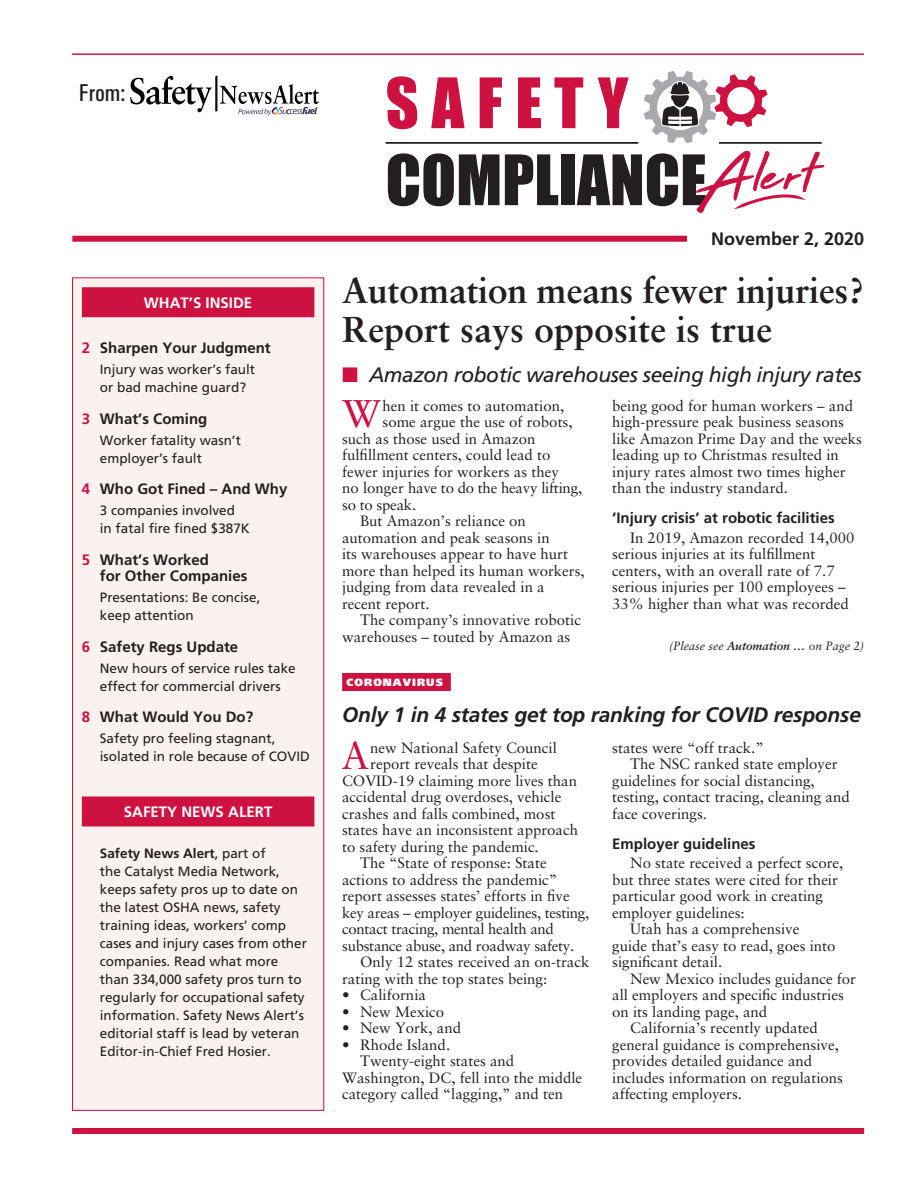
<style>
.page{position:relative;width:918px;height:1188px;background:#fff}
.page>*{position:absolute;margin:0;border:0;box-sizing:border-box;transform-origin:0 0}
.t1{font:64.2px/76.9px "Impact";color:#231f20}
._1a_Copy-drop_charac{font:38.7px "Sabon";color:#cd1141}
.Cover_Main_Headline{font:700 36px/39px "Sabon";letter-spacing:-.01em;color:#231f20}
.t2{font:24.45px "Univers Condensed";color:#231f20}
.Cover_Kicker_Headlin{font:italic 21px "Frutiger";letter-spacing:-.02em;color:#231f20}
.Minor_Headline_SCA{font:italic 700 21px "Frutiger";letter-spacing:-.01em;color:#231f20}
.t3{font:700 18px "Frutiger";color:#231f20}
._1___Copy_SCA{font:15px/16.5px "Sabon";color:#231f20}
._1a_Copy-drop_charac-2{font:15px "Sabon";color:#231f20}
._1___Copy_SCA-2{font:15px/16.5px "Sabon";letter-spacing:-.02em;color:#231f20}
.Inside_Title_SCA{font:700 15px/16.5px "Frutiger";color:#231f20}
._2___Copy_Subhead_SC{font:700 15px "Frutiger";color:#231f20}
._3___Copy_Bullets_SC{font:15px "Sabon";color:#231f20}
._9a__Sidebar_Cap_SCA{font:700 15px "Frutiger";color:#fff}
.Inside_copy_SCA{font:13.5px/18px "Frutiger";color:#231f20}
.t4{font:italic 12px "Sabon";color:#231f20}
.Story_Head_SCA{font:900 10.5px "Frutiger";letter-spacing:.1em;color:#fff}
.s1{color:#cd1141}
.s2{font-weight:700}
</style>
<div class="page">
<svg style="left:644px;top:71px;width:123px;height:72px"></svg>
<hr style="left:719px;top:142px;width:103px;height:2px;background:#231f20">
<hr style="left:386px;top:142px;width:252px;height:2px;background:#231f20">
<hr style="left:72px;top:53px;width:792px;height:2px;background:#cd1141">
<svg style="left:696px;top:150px;width:129px;height:63px"></svg>
<svg style="left:130px;top:75px;width:189px;height:41px"></svg>
<div style="left:72px;top:236px;width:657px;height:6px;background:#cd1141"></div>
<div style="left:687px;top:225px;width:177px;height:27px;background:#fff"></div>
<div style="left:342px;top:673px;width:109px;height:18px;background:#cd1141"></div>
<div style="left:72px;top:1128px;width:792px;height:6px;background:#cd1141"></div>
<div style="left:73px;top:278px;width:251px;height:832px;background:#fbf1ef"></div>
<div style="left:82px;top:287px;width:232px;height:30px;background:#cd1141"></div>
<div style="left:82px;top:796px;width:232px;height:30px;background:#cd1141"></div>
<div style="left:72px;top:278px;width:252px;height:833px;border:1px solid #cd1141"></div>
<p class="t2" style="left:79px;top:78px;width:48px">From:</p>
<p class="_9a__Sidebar_Cap_SCA" style="left:144px;top:293px;width:110px">WHAT’S INSIDE</p>
<p class="Inside_Title_SCA" style="left:82px;top:340px;width:190px"><span class="s1">2</span> Sharpen Your Judgment</p>
<p class="Inside_copy_SCA" style="left:100px;top:361px;width:157px">Injury was worker’s fault or bad machine guard?</p>
<p class="Inside_Title_SCA" style="left:82px;top:410px;width:127px"><span class="s1">3</span> What’s Coming</p>
<p class="Inside_copy_SCA" style="left:100px;top:431px;width:143px">Worker fatality wasn’t employer’s fault</p>
<p class="Inside_Title_SCA" style="left:82px;top:481px;width:207px"><span class="s1">4</span> Who Got Fined – And Why</p>
<p class="Inside_copy_SCA" style="left:100px;top:502px;width:152px">3 companies involved in fatal fire fined $387K</p>
<p class="Inside_Title_SCA" style="left:100px;top:551px;width:149px;text-indent:-18px"><span class="s1">5</span> What’s Worked<br>for Other Companies</p>
<p class="Inside_copy_SCA" style="left:100px;top:589px;width:162px">Presentations: Be concise, keep attention</p>
<p class="Inside_Title_SCA" style="left:82px;top:638px;width:158px"><span class="s1">6</span> Safety Regs Update</p>
<p class="Inside_copy_SCA" style="left:100px;top:659px;width:197px">New hours of service rules take effect for commercial drivers</p>
<p class="Inside_Title_SCA" style="left:82px;top:709px;width:173px"><span class="s1">8</span> What Would You Do?</p>
<p class="Inside_copy_SCA" style="left:100px;top:730px;width:212px">Safety pro feeling stagnant, isolated in role because of COVID</p>
<p class="_9a__Sidebar_Cap_SCA" style="left:124px;top:803px;width:150px">SAFETY NEWS ALERT</p>
<p class="Inside_copy_SCA" style="left:100px;top:844px;width:209px"><span class="s2">Safety News Alert</span>, part of<br>the Catalyst Media Network, keeps safety pros up to date on the latest OSHA news, safety training ideas, workers’ comp cases and injury cases from other companies. Read what more than 334,000 safety pros turn to regularly for occupational safety information. Safety News Alert’s editorial staff is lead by veteran<br>Editor-in-Chief Fred Hosier.</p>
<p class="t1" style="left:386px;top:63px;width:323px"><span class="s1">SAFETY<br></span>COMPLIANCE</p>
<p class="t3" style="left:711px;top:228px;width:155px">November 2, 2020</p>
<p class="Cover_Main_Headline" style="left:342px;top:270px;width:524px">Automation means fewer injuries?<br>Report says opposite is true</p>
<p class="Cover_Kicker_Headlin" style="left:342px;top:363px;width:521px"><span class="s1">■</span> Amazon robotic warehouses seeing high injury rates</p>
<p class="_1a_Copy-drop_charac" style="left:342px;top:391px;width:40px">W</p>
<p class="_1a_Copy-drop_charac-2" style="left:383px;top:396px;width:183px">hen it comes to automation,</p>
<p class="_1a_Copy-drop_charac-2" style="left:383px;top:413px;width:192px">some argue the use of robots,</p>
<p class="_1a_Copy-drop_charac-2" style="left:342px;top:429px;width:195px">such as those used in Amazon</p>
<p class="_1a_Copy-drop_charac-2" style="left:342px;top:446px;width:210px">fulfillment centers, could lead to</p>
<p class="_1a_Copy-drop_charac-2" style="left:342px;top:462px;width:218px">fewer injuries for workers as they</p>
<p class="_1a_Copy-drop_charac-2" style="left:342px;top:479px;width:242px">no longer have to do the heavy lifting,</p>
<p class="_1a_Copy-drop_charac-2" style="left:342px;top:495px;width:76px">so to speak.</p>
<p class="_1___Copy_SCA" style="left:342px;top:512px;width:244px;text-indent:18px">But Amazon’s reliance on automation and peak seasons in<br>its warehouses appear to have hurt more than helped its human workers, judging from data revealed in a recent report.</p>
<p class="_1___Copy_SCA" style="left:342px;top:611px;width:240px;text-indent:18px">The company’s innovative robotic warehouses – touted by Amazon as</p>
<p class="_1___Copy_SCA" style="left:612px;top:397px;width:251px">being good for human workers – and high-pressure peak business seasons like Amazon Prime Day and the weeks leading up to Christmas resulted in injury rates almost two times higher than the industry standard.</p>
<p class="_2___Copy_Subhead_SC" style="left:612px;top:509px;width:224px">‘Injury crisis’ at robotic facilities</p>
<p class="_1___Copy_SCA" style="left:612px;top:529px;width:244px;text-indent:18px">In 2019, Amazon recorded 14,000 serious injuries at its fulfillment centers, with an overall rate of 7.7 serious injuries per 100 employees – 33% higher than what was recorded</p>
<p class="t4" style="left:669px;top:638px;width:197px">(Please see <span class="s2">Automation …</span> on Page 2)</p>
<p class="Story_Head_SCA" style="left:347px;top:676px;width:98px">CORONAVIRUS</p>
<p class="Minor_Headline_SCA" style="left:342px;top:703px;width:520px">Only 1 in 4 states get top ranking for COVID response</p>
<p class="_1a_Copy-drop_charac" style="left:341px;top:733px;width:29px">A</p>
<p class="_1a_Copy-drop_charac-2" style="left:370px;top:738px;width:188px">new National Safety Council</p>
<p class="_1a_Copy-drop_charac-2" style="left:370px;top:755px;width:169px">report reveals that despite</p>
<p class="_1a_Copy-drop_charac-2" style="left:342px;top:771px;width:236px">COVID-19 claiming more lives than</p>
<p class="_1a_Copy-drop_charac-2" style="left:342px;top:788px;width:221px">accidental drug overdoses, vehicle</p>
<p class="_1a_Copy-drop_charac-2" style="left:342px;top:804px;width:215px">crashes and falls combined, most</p>
<p class="_1a_Copy-drop_charac-2" style="left:342px;top:821px;width:237px">states have an inconsistent approach</p>
<p class="_1a_Copy-drop_charac-2" style="left:342px;top:837px;width:198px">to safety during the pandemic.</p>
<p class="_1___Copy_SCA-2" style="left:342px;top:854px;width:249px;text-indent:18px">The “State of response: State actions to address the pandemic” report assesses states’ efforts in five key areas – employer guidelines, testing, contact tracing, mental health and substance abuse, and roadway safety.</p>
<p class="_1___Copy_SCA" style="left:342px;top:953px;width:249px;text-indent:18px">Only 12 states received an on-track rating with the top states being:</p>
<p class="_3___Copy_Bullets_SC" style="left:342px;top:986px;width:85px">• California</p>
<p class="_3___Copy_Bullets_SC" style="left:342px;top:1002px;width:104px">• New Mexico</p>
<p class="_3___Copy_Bullets_SC" style="left:342px;top:1019px;width:120px">• New York, and</p>
<p class="_3___Copy_Bullets_SC" style="left:342px;top:1035px;width:110px">• Rhode Island.</p>
<p class="_1___Copy_SCA" style="left:342px;top:1052px;width:242px;text-indent:18px">Twenty-eight states and<br>Washington, DC, fell into the middle category called “lagging,” and ten</p>
<p class="_1___Copy_SCA" style="left:612px;top:739px;width:153px">states were “off track.”</p>
<p class="_1___Copy_SCA" style="left:612px;top:755px;width:239px;text-indent:18px">The NSC ranked state employer guidelines for social distancing, testing, contact tracing, cleaning and face coverings.</p>
<p class="_2___Copy_Subhead_SC" style="left:612px;top:835px;width:145px">Employer guidelines</p>
<p class="_1___Copy_SCA" style="left:612px;top:854px;width:233px;text-indent:18px">No state received a perfect score, but three states were cited for their particular good work in creating employer guidelines:</p>
<p class="_1___Copy_SCA" style="left:612px;top:920px;width:225px;text-indent:18px">Utah has a comprehensive guide that’s easy to read, goes into significant detail.</p>
<p class="_1___Copy_SCA" style="left:612px;top:970px;width:245px;text-indent:18px">New Mexico includes guidance for all employers and specific industries on its landing page, and</p>
<p class="_1___Copy_SCA" style="left:612px;top:1019px;width:232px;text-indent:18px">California’s recently updated general guidance is comprehensive, provides detailed guidance and includes information on regulations affecting employers.</p>
</div>
